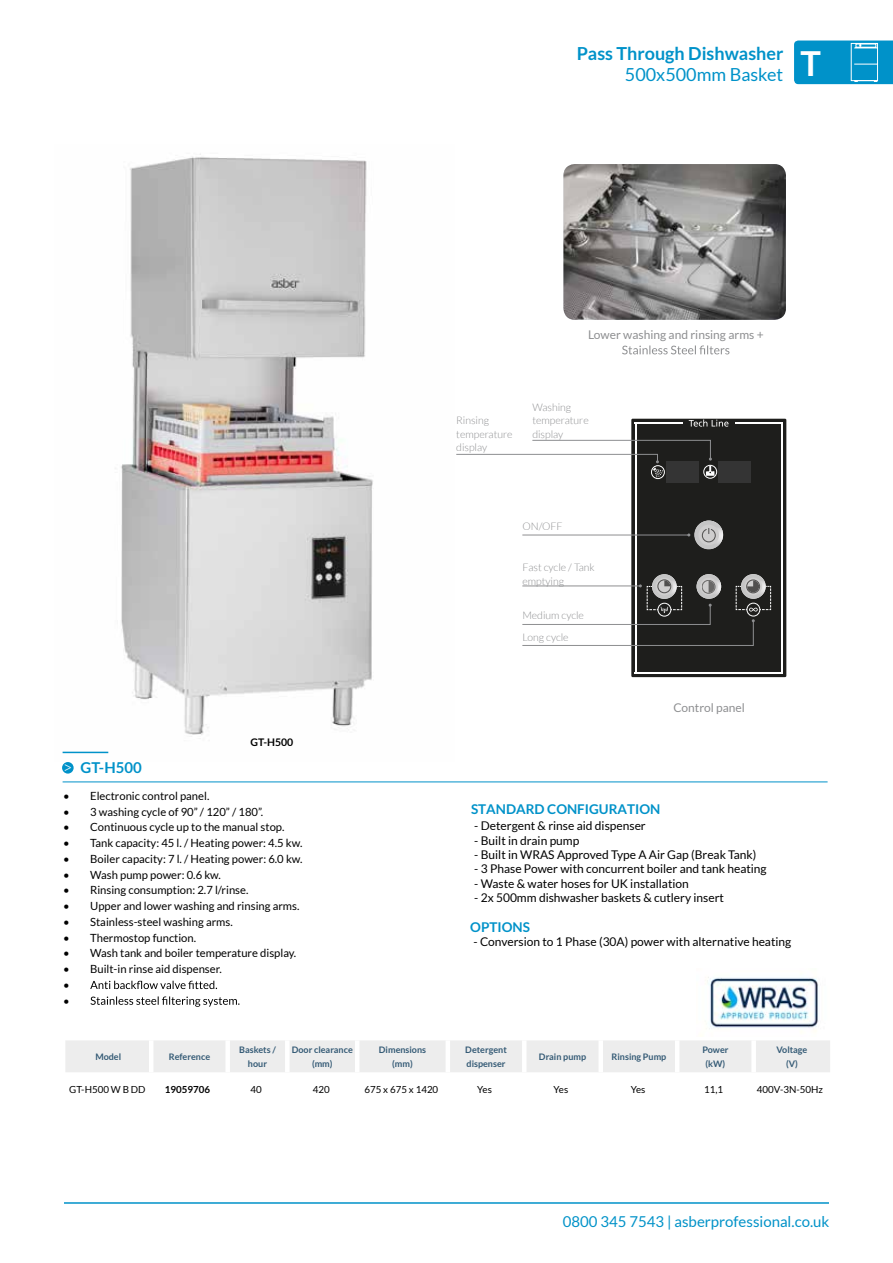
<style>
.page{position:relative;width:893px;height:1263px;background:#fff}
.page>*{position:absolute;margin:0;border:0;box-sizing:border-box;transform-origin:0 0}
.t1{font:700 18px/21px "Lato";color:#0092c9}
.t2{font:15px "Lato";color:#0192c8}
.t3{font:700 15px "Lato";color:#0092c9}
.t4{font:700 13.5px "Lato";color:#0092c9}
.t5{font:12.75px "Myriad Pro";color:#fff}
.t6{font:12px "Lato";color:#000}
.t7{font:12px "Lato";color:#8e8f91}
.t8{font:11.25px/15.8px "Lato";color:#000}
.t9{font:300 10.5px/13.5px "Lato";color:#8e8f91}
.t10{font:700 10.5px "Lato";color:#000}
.t11{font:9.75px "Lato";color:#000}
.t12{font:700 9.75px "Lato";color:#000}
.t13{font:700 9px/13.5px "Lato";color:#345a75;text-align:center}
.s1{font-weight:400}
</style>
<div class="page">
<img style="left:62px;top:153px;width:311px;height:601px">
<svg style="left:90px;top:981px;width:127px;height:8px"></svg>
<svg style="left:90px;top:996px;width:150px;height:11px"></svg>
<div style="left:65px;top:1040px;width:765px;height:32px;background:#ededed"></div>
<hr style="left:149px;top:1040px;width:4px;height:32px;background:#fff">
<div style="left:225px;top:1040px;width:5px;height:32px;background:#fff"></div>
<div style="left:285px;top:1040px;width:5px;height:32px;background:#fff"></div>
<hr style="left:355px;top:1040px;width:4px;height:32px;background:#fff">
<hr style="left:446px;top:1040px;width:4px;height:32px;background:#fff">
<div style="left:522px;top:1040px;width:5px;height:32px;background:#fff"></div>
<div style="left:598px;top:1040px;width:5px;height:32px;background:#fff"></div>
<hr style="left:675px;top:1040px;width:4px;height:32px;background:#fff">
<div style="left:751px;top:1040px;width:5px;height:32px;background:#fff"></div>
<svg style="left:456px;top:419px;width:330px;height:258px"></svg>
<div style="left:62px;top:762px;width:12px;height:12px;background:#0092c9;border-radius:50%"></div>
<hr style="left:63px;top:752px;width:45px;height:1px;background:#0092c9">
<hr style="left:63px;top:782px;width:765px;height:1px;background:#0092c9">
<svg style="left:622px;top:345px;width:107px;height:9px"></svg>
<img style="left:563px;top:164px;width:223px;height:156px">
<hr style="left:64px;top:1202px;width:765px;height:2px;background:#0092c9">
<svg style="left:794px;top:41px;width:99px;height:43px"></svg>
<img style="left:707px;top:977px;width:112px;height:54px">
<p class="t1" style="left:625px;top:43px;width:198px;text-indent:-48px">Pass Through Dishwasher<br><span class="s1">500x500mm Basket</span> <sup>T</sup></p>
<p class="t10" style="left:250px;top:736px;width:44px">GT-H500</p>
<p class="t3" style="left:81px;top:759px;width:63px">GT-H500</p>
<p class="t8" style="left:63px;top:788px;width:148px">• Electronic control panel.</p>
<p class="t8" style="left:63px;top:804px;width:202px">• 3 washing cycle of 90” / 120” / 180”.</p>
<p class="t8" style="left:63px;top:819px;width:223px">• Continuous cycle up to the manual stop.</p>
<p class="t8" style="left:63px;top:835px;width:241px">• Tank capacity: 45 l. / Heating power: 4.5 kw.</p>
<p class="t8" style="left:63px;top:851px;width:241px">• Boiler capacity: 7 l. / Heating power: 6.0 kw.</p>
<p class="t8" style="left:63px;top:867px;width:159px">• Wash pump power: 0.6 kw.</p>
<p class="t8" style="left:63px;top:882px;width:187px">• Rinsing consumption: 2.7 l/rinse.</p>
<p class="t8" style="left:63px;top:898px;width:238px">• Upper and lower washing and rinsing arms.</p>
<p class="t8" style="left:63px;top:914px;width:171px">• Stainless-steel washing arms.</p>
<p class="t8" style="left:63px;top:930px;width:135px">• Thermostop function.</p>
<p class="t8" style="left:63px;top:945px;width:235px">• Wash tank and boiler temperature display.</p>
<p class="t8" style="left:63px;top:961px;width:160px">• Built-in rinse aid dispenser. •<br>•</p>
<p class="t5" style="left:64px;top:759px;width:9px">&gt;</p>
<p class="t7" style="left:588px;top:328px;width:177px">Lower washing and rinsing arms +</p>
<p class="t9" style="left:456px;top:414px;width:58px">Rinsing temperature display</p>
<p class="t9" style="left:532px;top:400px;width:58px">Washing temperature display</p>
<p class="t9" style="left:522px;top:520px;width:42px">ON/OFF</p>
<p class="t9" style="left:522px;top:560px;width:74px">Fast cycle / Tank emptying</p>
<p class="t9" style="left:522px;top:605px;width:63px;line-height:21.6px">Medium cycle<br>Long cycle</p>
<p class="t7" style="left:673px;top:701px;width:73px">Control panel</p>
<p class="t4" style="left:471px;top:802px;width:191px">STANDARD CONFIGURATION</p>
<p class="t6" style="left:474px;top:819px;width:173px">- Detergent &amp; rinse aid dispenser</p>
<p class="t6" style="left:474px;top:833px;width:107px">- Built in drain pump</p>
<p class="t6" style="left:474px;top:848px;width:284px">- Built in WRAS Approved Type A Air Gap (Break Tank)</p>
<p class="t6" style="left:474px;top:862px;width:294px">- 3 Phase Power with concurrent boiler and tank heating</p>
<p class="t6" style="left:474px;top:877px;width:216px">- Waste &amp; water hoses for UK installation</p>
<p class="t6" style="left:474px;top:891px;width:251px">- 2x 500mm dishwasher baskets &amp; cutlery insert</p>
<p class="t4" style="left:470px;top:919px;width:61px">OPTIONS</p>
<p class="t6" style="left:473px;top:935px;width:319px">- Conversion to 1 Phase (30A) power with alternative heating</p>
<p class="t13" style="left:95px;top:1050px;width:27px">Model</p>
<p class="t13" style="left:169px;top:1050px;width:43px">Reference</p>
<p class="t13" style="left:239px;top:1043px;width:38px">Baskets / hour</p>
<p class="t13" style="left:292px;top:1043px;width:63px">Door clearance (mm)</p>
<p class="t13" style="left:379px;top:1043px;width:49px">Dimensions (mm)</p>
<p class="t13" style="left:465px;top:1043px;width:43px;text-align:left">Detergent dispenser</p>
<p class="t13" style="left:539px;top:1050px;width:49px">Drain pump</p>
<p class="t13" style="left:612px;top:1050px;width:56px">Rinsing Pump</p>
<p class="t13" style="left:702px;top:1043px;width:28px">Power (kW)</p>
<p class="t13" style="left:776px;top:1043px;width:33px">Voltage (V)</p>
<p class="t11" style="left:69px;top:1084px;width:78px">GT-H500 W B DD</p>
<p class="t12" style="left:165px;top:1084px;width:47px">19059706</p>
<p class="t11" style="left:250px;top:1084px;width:13px">40</p>
<p class="t11" style="left:313px;top:1084px;width:18px">420</p>
<p class="t11" style="left:364px;top:1084px;width:75px">675 x 675 x 1420</p>
<p class="t11" style="left:477px;top:1084px;width:16px">Yes</p>
<p class="t11" style="left:554px;top:1084px;width:16px">Yes</p>
<p class="t11" style="left:631px;top:1084px;width:16px">Yes</p>
<p class="t11" style="left:704px;top:1084px;width:21px">11,1</p>
<p class="t11" style="left:757px;top:1084px;width:68px">400V-3N-50Hz</p>
<p class="t2" style="left:563px;top:1213px;width:268px">0800 345 7543 | asberprofessional.co.uk</p>
</div>
